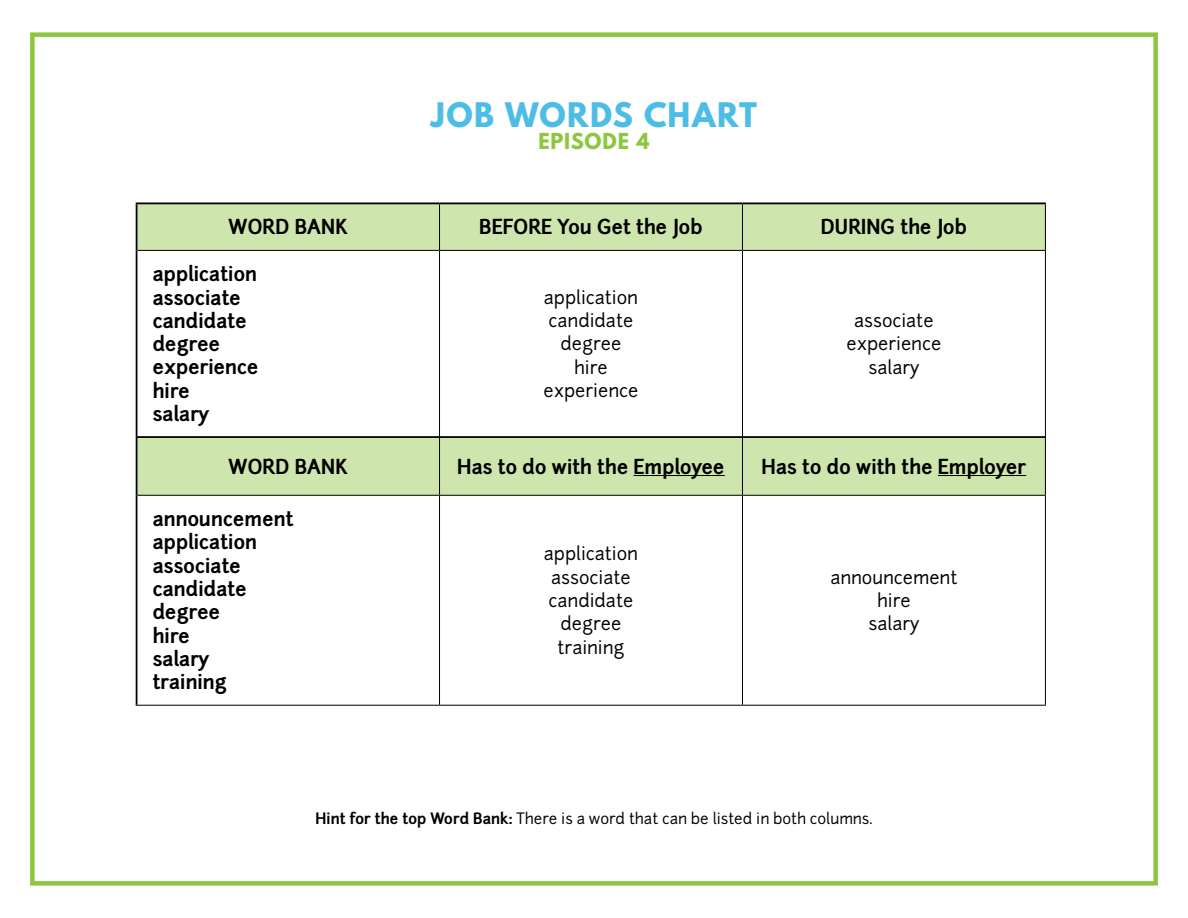
<style>
.page{position:relative;width:1188px;height:918px;background:#fff}
.page>*{position:absolute;margin:0;border:0;box-sizing:border-box;transform-origin:0 0}
.t1{font:700 30px "League Spartan";letter-spacing:.045em;color:#4ebde5}
.t2{font:700 19.65px/23.2px "Junction";letter-spacing:-.005em;color:#000}
.t3{font:700 19.5px "League Spartan";letter-spacing:.04em;color:#8dc63f}
.t4{font:17.85px/23.2px "Junction";letter-spacing:-.005em;color:#000;text-align:center}
.t5{font:15px "Junction";letter-spacing:-.005em;color:#000}
.s1{font-weight:700}
</style>
<div class="page">
<div style="left:30px;top:32px;width:1128px;height:854px;border:4px solid #8dc63f"></div>
<svg style="left:137px;top:204px;width:908px;height:291px"></svg>
<hr style="left:136px;top:202px;width:304px;height:2px;background:#000">
<hr style="left:136px;top:204px;width:1px;height:46px;background:#000">
<hr style="left:440px;top:202px;width:302px;height:2px;background:#000">
<hr style="left:742px;top:202px;width:304px;height:2px;background:#000">
<hr style="left:136px;top:436px;width:303px;height:2px;background:#000">
<hr style="left:136px;top:438px;width:1px;height:57px;background:#000">
<hr style="left:440px;top:436px;width:302px;height:2px;background:#000">
<hr style="left:743px;top:436px;width:302px;height:2px;background:#000">
<hr style="left:136px;top:495px;width:1px;height:210px;background:#000">
<hr style="left:439px;top:204px;width:1px;height:46px;background:#000">
<hr style="left:742px;top:204px;width:1px;height:46px;background:#000">
<hr style="left:1045px;top:204px;width:1px;height:46px;background:#000">
<hr style="left:440px;top:250px;width:302px;height:1px;background:#000">
<hr style="left:742px;top:250px;width:304px;height:1px;background:#000">
<hr style="left:742px;top:251px;width:1px;height:186px;background:#000">
<hr style="left:1045px;top:251px;width:1px;height:186px;background:#000">
<hr style="left:439px;top:437px;width:1px;height:58px;background:#000">
<hr style="left:742px;top:437px;width:1px;height:58px;background:#000">
<hr style="left:1045px;top:437px;width:1px;height:58px;background:#000">
<hr style="left:440px;top:495px;width:302px;height:1px;background:#000">
<hr style="left:439px;top:496px;width:1px;height:209px;background:#000">
<hr style="left:742px;top:495px;width:304px;height:1px;background:#000">
<hr style="left:742px;top:496px;width:1px;height:209px;background:#000">
<hr style="left:1045px;top:496px;width:1px;height:209px;background:#000">
<hr style="left:136px;top:705px;width:304px;height:1px;background:#000">
<hr style="left:440px;top:705px;width:302px;height:1px;background:#000">
<hr style="left:742px;top:705px;width:304px;height:1px;background:#000">
<hr style="left:137px;top:250px;width:303px;height:1px;background:#000">
<hr style="left:439px;top:251px;width:1px;height:186px;background:#000">
<hr style="left:137px;top:495px;width:303px;height:1px;background:#000">
<hr style="left:136px;top:250px;width:1px;height:186px;background:#000">
<hr style="left:634px;top:475px;width:91px;height:1px;background:#000">
<hr style="left:938px;top:475px;width:88px;height:1px;background:#000">
<h1 class="t1" style="left:431px;top:91px;width:328px">JOB WORDS CHART</h1>
<p class="t3" style="left:538px;top:126px;width:113px">EPISODE 4</p>
<p class="t2" style="left:228px;top:215px;width:121px">WORD BANK</p>
<p class="t2" style="left:479px;top:215px;width:225px">BEFORE You Get the Job</p>
<p class="t2" style="left:821px;top:215px;width:148px">DURING the Job</p>
<p class="t2" style="left:153px;top:262px;width:107px">application associate candidate degree experience hire<br>salary</p>
<p class="t4" style="left:544px;top:286px;width:96px">application candidate degree hire experience</p>
<p class="t4" style="left:846px;top:309px;width:96px">associate experience salary</p>
<p class="t2" style="left:228px;top:455px;width:121px">WORD BANK</p>
<p class="t2" style="left:457px;top:455px;width:269px">Has to do with the Employee</p>
<p class="t2" style="left:762px;top:455px;width:266px">Has to do with the Employer</p>
<p class="t2" style="left:153px;top:507px;width:143px">announcement application associate candidate degree<br>hire<br>salary<br>training</p>
<p class="t4" style="left:544px;top:542px;width:96px">application associate candidate degree training</p>
<p class="t4" style="left:830px;top:566px;width:129px">announcement hire<br>salary</p>
<p class="t5" style="left:316px;top:809px;width:558px"><span class="s1">Hint for the top Word Bank:</span> There is a word that can be listed in both columns.</p>
</div>
